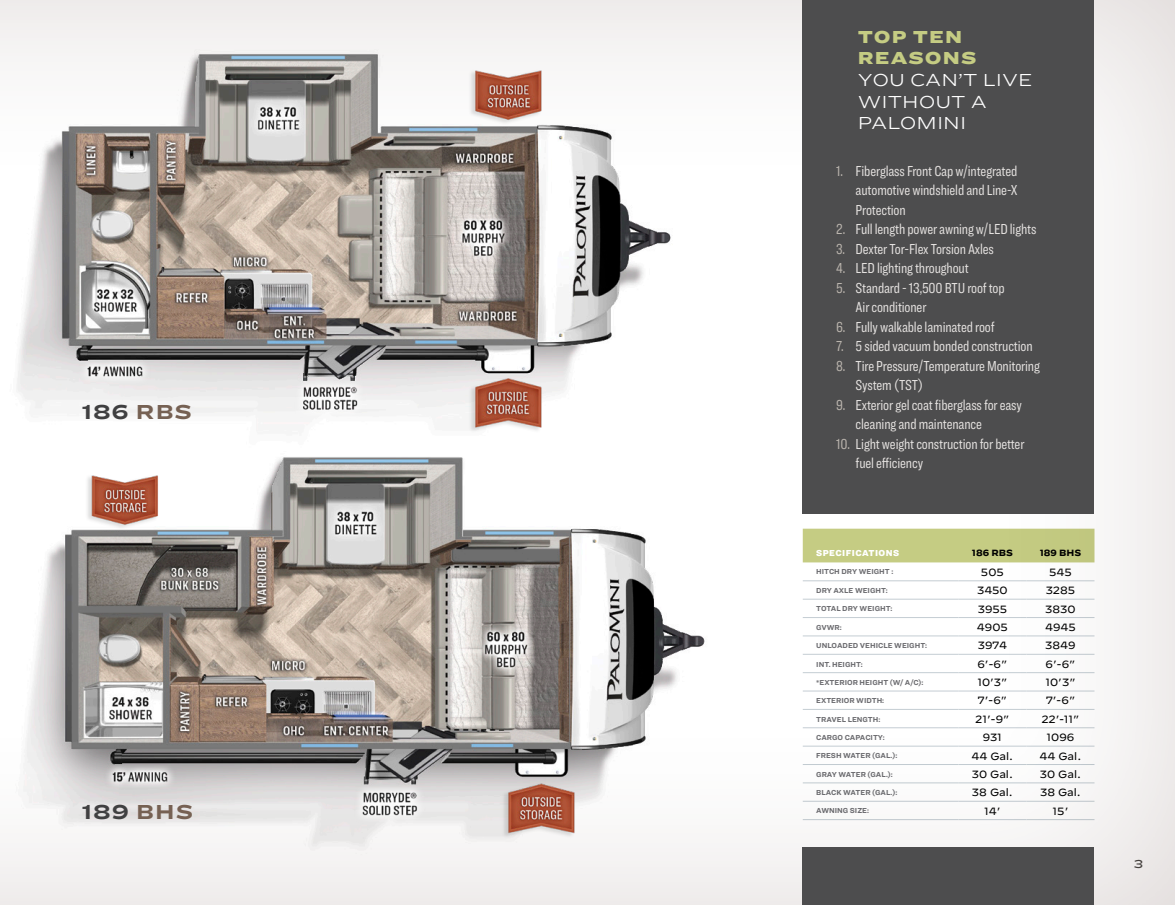
<style>
.page{position:relative;width:1175px;height:905px;background:#fff}
.page>*{position:absolute;margin:0;border:0;box-sizing:border-box;transform-origin:0 0}
.t1{font:700 21px "Ringside Extra Wide";letter-spacing:.05em;color:#404041}
.t2{font:300 18px/21.6px "Ringside Extra Wide";color:#fff}
.t3{font:900 18px/21.6px "Ringside Extra Wide";letter-spacing:.06em;color:#c5cc83}
.t4{font:15px/19.5px "Ringside Compressed";letter-spacing:-.01em;color:#e4e1df}
.t5{font:500 12px "Ringside Extra Wide";color:#44403d}
.t6{font:10.5px "Decimal";color:#000}
.t7{font:900 9px "Ringside";letter-spacing:.05em;color:#fff}
.t8{font:700 9px "Decimal";color:#000}
.t9{font:700 7.5px "Ringside";color:#6d6d71}
.s1{color:#766153}
.s2{color:#bbb5ae}
</style>
<div class="page">
<div style="left:0;top:0;width:1174px;height:904px;background:#7d6662;opacity:.3"></div>
<div style="left:0;top:0;width:743px;height:516px;background:#fff;opacity:.75"></div>
<img style="left:0;top:28px;width:680px;height:340px">
<div style="left:0;top:368px;width:776px;height:536px;background:#fff;opacity:.75"></div>
<img style="left:0;top:430px;width:714px;height:425px">
<div style="left:801px;top:0;width:292px;height:513px;background:#4d4d4e"></div>
<div style="left:801px;top:847px;width:292px;height:57px;background:#4d4d4e"></div>
<div style="left:802px;top:528px;width:292px;height:34px;background:#c5cc83"></div>
<hr style="left:802px;top:580px;width:156px;height:1px;background:#c4cdd3">
<hr style="left:958px;top:580px;width:68px;height:1px;background:#c4cdd3">
<hr style="left:1026px;top:580px;width:68px;height:1px;background:#c4cdd3">
<hr style="left:802px;top:598px;width:156px;height:1px;background:#c4cdd3">
<hr style="left:802px;top:709px;width:156px;height:1px;background:#c4cdd3">
<hr style="left:958px;top:709px;width:68px;height:1px;background:#c4cdd3">
<hr style="left:1026px;top:709px;width:68px;height:1px;background:#c4cdd3">
<hr style="left:802px;top:727px;width:156px;height:1px;background:#c4cdd3">
<hr style="left:958px;top:727px;width:68px;height:1px;background:#c4cdd3">
<hr style="left:1026px;top:727px;width:68px;height:1px;background:#c4cdd3">
<hr style="left:802px;top:745px;width:156px;height:1px;background:#c4cdd3">
<hr style="left:958px;top:745px;width:68px;height:1px;background:#c4cdd3">
<hr style="left:1026px;top:745px;width:68px;height:1px;background:#c4cdd3">
<hr style="left:802px;top:764px;width:156px;height:1px;background:#c4cdd3">
<hr style="left:958px;top:764px;width:68px;height:1px;background:#c4cdd3">
<hr style="left:1026px;top:764px;width:68px;height:1px;background:#c4cdd3">
<hr style="left:802px;top:782px;width:156px;height:1px;background:#c4cdd3">
<hr style="left:958px;top:782px;width:68px;height:1px;background:#c4cdd3">
<hr style="left:1026px;top:782px;width:68px;height:1px;background:#c4cdd3">
<hr style="left:802px;top:800px;width:156px;height:1px;background:#c4cdd3">
<hr style="left:958px;top:800px;width:68px;height:1px;background:#c4cdd3">
<hr style="left:1026px;top:800px;width:68px;height:1px;background:#c4cdd3">
<hr style="left:802px;top:819px;width:156px;height:1px;background:#c4cdd3">
<hr style="left:958px;top:819px;width:68px;height:1px;background:#c4cdd3">
<hr style="left:1026px;top:819px;width:68px;height:1px;background:#c4cdd3">
<hr style="left:958px;top:598px;width:68px;height:1px;background:#c4cdd3">
<hr style="left:1026px;top:598px;width:68px;height:1px;background:#c4cdd3">
<hr style="left:802px;top:617px;width:156px;height:1px;background:#c4cdd3">
<hr style="left:958px;top:617px;width:68px;height:1px;background:#c4cdd3">
<hr style="left:1026px;top:617px;width:68px;height:1px;background:#c4cdd3">
<hr style="left:802px;top:635px;width:156px;height:1px;background:#c4cdd3">
<hr style="left:958px;top:635px;width:68px;height:1px;background:#c4cdd3">
<hr style="left:1026px;top:635px;width:68px;height:1px;background:#c4cdd3">
<hr style="left:802px;top:654px;width:156px;height:1px;background:#c4cdd3">
<hr style="left:958px;top:654px;width:68px;height:1px;background:#c4cdd3">
<hr style="left:1026px;top:654px;width:68px;height:1px;background:#c4cdd3">
<hr style="left:802px;top:672px;width:156px;height:1px;background:#c4cdd3">
<hr style="left:958px;top:672px;width:68px;height:1px;background:#c4cdd3">
<hr style="left:1026px;top:672px;width:68px;height:1px;background:#c4cdd3">
<hr style="left:802px;top:690px;width:156px;height:1px;background:#c4cdd3">
<hr style="left:958px;top:690px;width:68px;height:1px;background:#c4cdd3">
<hr style="left:1026px;top:690px;width:68px;height:1px;background:#c4cdd3">
<p class="t1" style="left:82px;top:395px;width:111px">186 <span class="s1">RBS</span></p>
<p class="t3" style="left:858px;top:25px;width:120px">TOP TEN<br>REASONS</p>
<p class="t2" style="left:858px;top:68px;width:176px">YOU CAN’T LIVE<br>WITHOUT A<br>PALOMINI</p>
<p class="t4" style="left:855px;top:161px;width:164px;text-align:justify;text-indent:-20px"><span class="s2">1.</span> Fiberglass Front Cap w/integrated automotive windshield and Line-X Protection</p>
<p class="t4" style="left:836px;top:219px;width:202px"><span class="s2">2.</span> Full length power awning w/LED lights</p>
<p class="t4" style="left:836px;top:239px;width:159px"><span class="s2">3.</span> Dexter Tor-Flex Torsion Axles</p>
<p class="t4" style="left:836px;top:258px;width:134px"><span class="s2">4.</span> LED lighting throughout</p>
<p class="t4" style="left:855px;top:278px;width:151px;text-indent:-20px"><span class="s2">5.</span> Standard - 13,500 BTU roof top<br>Air conditioner</p>
<p class="t4" style="left:836px;top:317px;width:160px"><span class="s2">6.</span> Fully walkable laminated roof</p>
<p class="t4" style="left:836px;top:336px;width:198px"><span class="s2">7.</span> 5 sided vacuum bonded construction</p>
<p class="t4" style="left:855px;top:356px;width:186px;text-indent:-20px"><span class="s2">8.</span> Tire Pressure/Temperature Monitoring<br>System (TST)</p>
<p class="t4" style="left:855px;top:395px;width:168px;text-indent:-20px"><span class="s2">9.</span> Exterior gel coat fiberglass for easy cleaning and maintenance</p>
<p class="t4" style="left:855px;top:434px;width:170px;text-indent:-20px"><span class="s2">10.</span> Light weight construction for better fuel efficiency</p>
<p class="t7" style="left:816px;top:545px;width:84px">SPECIFICATIONS</p>
<p class="t8" style="left:972px;top:547px;width:42px">186 RBS</p>
<p class="t8" style="left:1039px;top:547px;width:43px">189 BHS</p>
<p class="t9" style="left:816px;top:566px;width:79px">HITCH DRY WEIGHT :</p>
<p class="t6" style="left:981px;top:566px;width:24px">505</p>
<p class="t6" style="left:1049px;top:566px;width:24px">545</p>
<p class="t9" style="left:816px;top:585px;width:73px">DRY AXLE WEIGHT:</p>
<p class="t6" style="left:977px;top:584px;width:32px">3450</p>
<p class="t6" style="left:1045px;top:584px;width:31px">3285</p>
<p class="t9" style="left:816px;top:603px;width:78px">TOTAL DRY WEIGHT:</p>
<p class="t6" style="left:977px;top:602px;width:31px">3955</p>
<p class="t6" style="left:1045px;top:602px;width:32px">3830</p>
<p class="t9" style="left:816px;top:621px;width:27px">GVWR:</p>
<p class="t6" style="left:977px;top:621px;width:32px">4905</p>
<p class="t6" style="left:1045px;top:621px;width:32px">4945</p>
<p class="t9" style="left:816px;top:640px;width:112px">UNLOADED VEHICLE WEIGHT:</p>
<p class="t6" style="left:977px;top:639px;width:31px">3974</p>
<p class="t6" style="left:1045px;top:639px;width:32px">3849</p>
<p class="t9" style="left:816px;top:658px;width:48px">INT. HEIGHT:</p>
<p class="t6" style="left:977px;top:658px;width:31px">6’-6”</p>
<p class="t6" style="left:1045px;top:658px;width:31px">6’-6”</p>
<p class="t9" style="left:816px;top:676px;width:109px">*EXTERIOR HEIGHT (W/ A/C):</p>
<p class="t6" style="left:977px;top:676px;width:32px">10’3”</p>
<p class="t6" style="left:1045px;top:676px;width:32px">10’3”</p>
<p class="t9" style="left:816px;top:695px;width:69px">EXTERIOR WIDTH:</p>
<p class="t6" style="left:977px;top:694px;width:31px">7’-6”</p>
<p class="t6" style="left:1045px;top:694px;width:31px">7’-6”</p>
<p class="t9" style="left:816px;top:713px;width:66px">TRAVEL LENGTH:</p>
<p class="t6" style="left:975px;top:713px;width:36px">21’-9”</p>
<p class="t6" style="left:1041px;top:713px;width:40px">22’-11”</p>
<p class="t9" style="left:816px;top:731px;width:70px">CARGO CAPACITY:</p>
<p class="t6" style="left:982px;top:731px;width:21px">931</p>
<p class="t6" style="left:1046px;top:731px;width:29px">1096</p>
<p class="t9" style="left:816px;top:750px;width:83px">FRESH WATER (GAL.):</p>
<p class="t6" style="left:971px;top:749px;width:43px">44 Gal.</p>
<p class="t6" style="left:1039px;top:749px;width:43px">44 Gal.</p>
<p class="t9" style="left:816px;top:768px;width:78px">GRAY WATER (GAL.):</p>
<p class="t6" style="left:971px;top:768px;width:43px">30 Gal.</p>
<p class="t6" style="left:1039px;top:768px;width:43px">30 Gal.</p>
<p class="t9" style="left:816px;top:787px;width:83px">BLACK WATER (GAL.):</p>
<p class="t6" style="left:972px;top:786px;width:42px">38 Gal.</p>
<p class="t6" style="left:1040px;top:786px;width:42px">38 Gal.</p>
<p class="t1" style="left:82px;top:795px;width:113px">189 <span class="s1">BHS</span></p>
<p class="t9" style="left:816px;top:805px;width:54px">AWNING SIZE:</p>
<p class="t6" style="left:984px;top:804px;width:18px">14’</p>
<p class="t6" style="left:1052px;top:804px;width:17px">15’</p>
<p class="t5" style="left:1133px;top:854px;width:11px">3</p>
</div>
